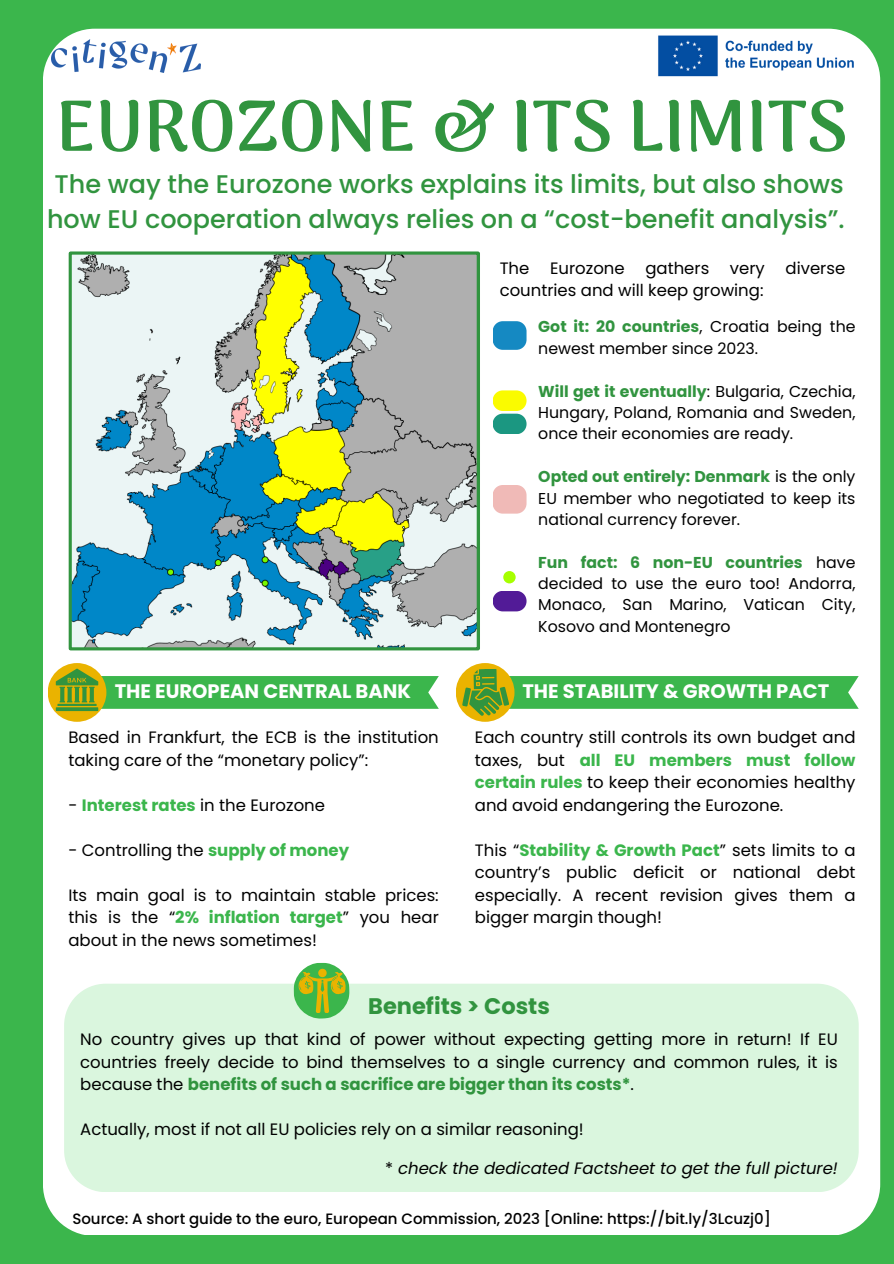
<style>
.page{position:relative;width:894px;height:1264px;background:#fff}
.page>*{position:absolute;margin:0;border:0;box-sizing:border-box;transform-origin:0 0}
.t1{font:800 72px "Arima Madurai";color:#31943f}
.t2{font:500 25.5px/34.8px "Poppins";color:#31943f}
.t3{font:700 22.5px "Poppins";color:#31943f}
.t4{font:700 19.5px "Poppins";color:#fff}
.t5{font:16.5px/22.5px "Poppins";color:#000;text-align:justify}
.t6{font:italic 16.5px "Poppins";color:#000}
.t7{font:15.75px/21.3px "Poppins";color:#000;text-align:justify}
.t8{font:500 15px "Poppins";color:#000}
.s1{font-weight:700;color:#3bb64c}
.s2{font-weight:700;color:#31943f}
.s3{font-style:normal}
</style>
<div class="page">
<div style="left:0;top:0;width:893px;height:1263px;background:#3bb64c"></div>
<div style="left:43px;top:29px;width:836px;height:1205px;background:#fff"></div>
<img style="left:658px;top:33px;width:206px;height:44px">
<img style="left:52px;top:39px;width:148px;height:33px">
<div style="left:48px;top:663px;width:58px;height:58px;background:#eab300;border-radius:50%"></div>
<div style="left:455px;top:663px;width:59px;height:58px;background:#eab300;border-radius:50%"></div>
<div style="left:64px;top:983px;width:794px;height:209px;background:#daf6de"></div>
<svg style="left:68px;top:251px;width:412px;height:399px;background:#a1c0b7"></svg>
<svg style="left:293px;top:962px;width:57px;height:57px;background:#91c560"></svg>
<svg style="left:461px;top:668px;width:397px;height:48px"></svg>
<svg style="left:56px;top:668px;width:383px;height:54px"></svg>
<div style="left:492px;top:321px;width:34px;height:29px;background:#1589c2;border-radius:10px"></div>
<div style="left:492px;top:390px;width:34px;height:21px;background:#fafb00;border-radius:10px"></div>
<div style="left:492px;top:413px;width:34px;height:21px;background:#1b9781;border-radius:10px"></div>
<div style="left:492px;top:485px;width:34px;height:28px;background:#f0bab7;border-radius:10px"></div>
<div style="left:503px;top:571px;width:12px;height:12px;background:#a6ff00;border-radius:50%"></div>
<div style="left:492px;top:591px;width:34px;height:20px;background:#521b97;border-radius:10px"></div>
<p class="t1" style="left:56px;top:84px;width:793px">EUROZONE &amp; ITS LIMITS</p>
<p class="t2" style="left:47px;top:166px;width:799px">The way the Eurozone works explains its limits, but also shows how EU cooperation always relies on a “cost-benefit analysis”.</p>
<p class="t5" style="left:499px;top:257px;width:31px">The</p>
<p class="t5" style="left:550px;top:257px;width:76px">Eurozone</p>
<p class="t5" style="left:645px;top:257px;width:65px">gathers</p>
<p class="t5" style="left:729px;top:257px;width:36px">very</p>
<p class="t5" style="left:785px;top:257px;width:61px">diverse</p>
<p class="t5" style="left:499px;top:279px;width:265px">countries and will keep growing:</p>
<p class="t4" style="left:115px;top:677px;width:298px">THE EUROPEAN CENTRAL BANK</p>
<h1 class="t5" style="left:68px;top:726px;width:372px">Based in Frankfurt, the ECB is the institution taking care of the “monetary policy”:</h1>
<h2 class="t5" style="left:68px;top:793px;width:258px">- <span class="s1">Interest rates</span> in the Eurozone</h2>
<p class="t5" style="left:68px;top:838px;width:282px">- Controlling the <span class="s1">supply of money</span></p>
<p class="t5" style="left:68px;top:883px;width:372px">Its main goal is to maintain stable prices: this is the “<span class="s1">2% inflation target</span>” you hear about in the news sometimes!</p>
<p class="t7" style="left:538px;top:316px;width:318px"><span class="s2">Got it: 20 countries</span>, Croatia being the newest member since 2023.</p>
<p class="t7" style="left:538px;top:380px;width:318px"><span class="s2">Will get it eventually</span>: Bulgaria, Czechia, Hungary, Poland, Romania and Sweden, once their economies are ready.</p>
<p class="t7" style="left:538px;top:466px;width:318px"><span class="s2">Opted out entirely: Denmark</span> is the only EU member who negotiated to keep its national currency forever.</p>
<h3 class="t7" style="left:538px;top:551px;width:318px"><span class="s2">Fun fact: 6 non-EU countries</span> have decided to use the euro too! Andorra, Monaco, San Marino, Vatican City, Kosovo and Montenegro</h3>
<p class="t4" style="left:522px;top:677px;width:308px">THE STABILITY &amp; GROWTH PACT</p>
<p class="t5" style="left:475px;top:726px;width:382px">Each country still controls its own budget and taxes, but <span class="s1">all EU members must follow certain rules</span> to keep their economies healthy and avoid endangering the Eurozone.</p>
<h4 class="t5" style="left:475px;top:838px;width:382px">This “<span class="s1">Stability &amp; Growth Pact</span>” sets limits to a country’s public deficit or national debt especially. A recent revision gives them a bigger margin though!</h4>
<p class="t3" style="left:368px;top:990px;width:183px">Benefits &gt; Costs</p>
<h4 class="t5" style="left:80px;top:1028px;width:758px">No country gives up that kind of power without expecting getting more in return! If EU countries freely decide to bind themselves to a single currency and common rules, it is because the <span class="s2">benefits of such a sacrifice are bigger than its costs*</span>.</h4>
<p class="t5" style="left:80px;top:1118px;width:505px">Actually, most if not all EU policies rely on a similar reasoning!</p>
<p class="t6" style="left:385px;top:1156px;width:454px"><span class="s3">*</span> check the dedicated Factsheet to get the full picture!</p>
<p class="t8" style="left:72px;top:1208px;width:700px">Source: A short guide to the euro, European Commission, 2023 [Online: https://bit.ly/3Lcuzj0]</p>
</div>
